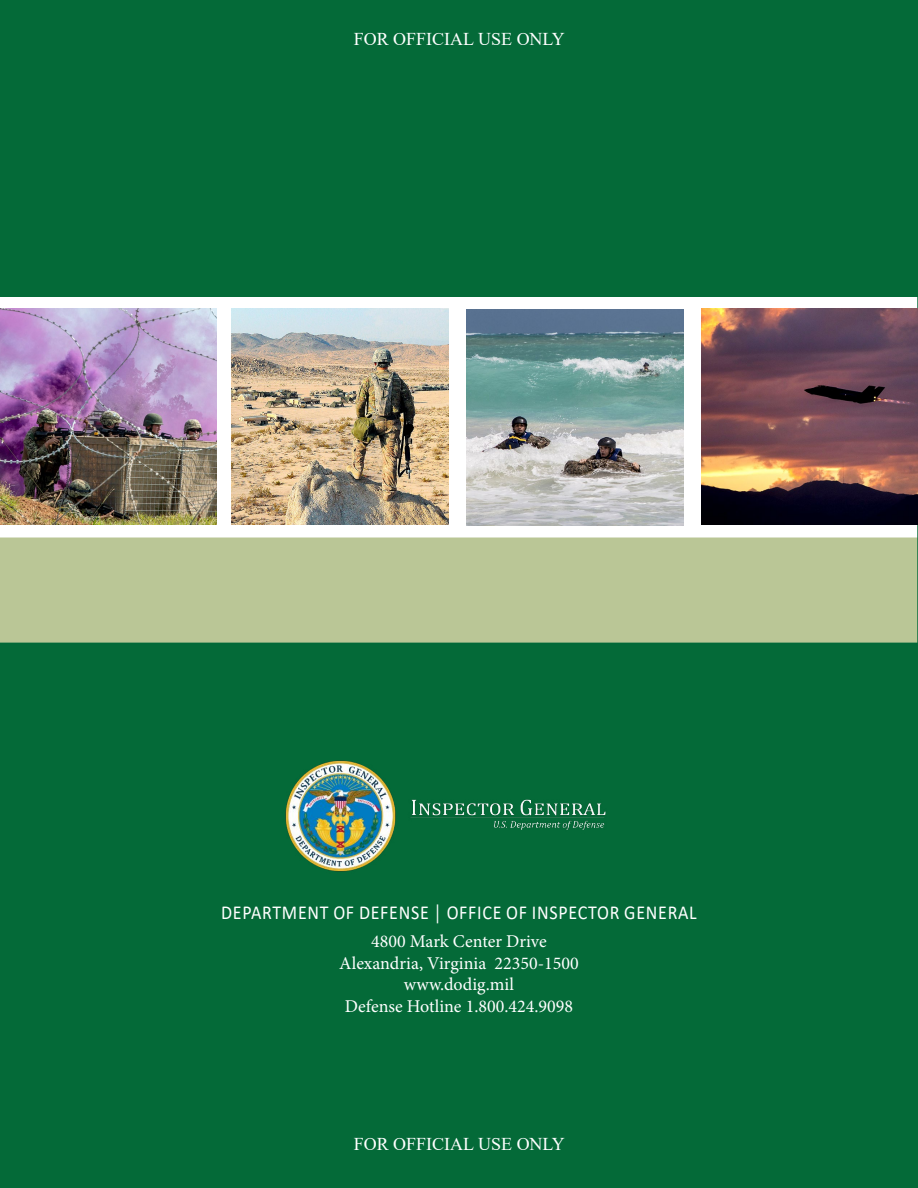
<style>
.page{position:relative;width:918px;height:1188px;background:#fff}
.page>*{position:absolute;margin:0;border:0;box-sizing:border-box;transform-origin:0 0}
.Cover_-_Core_Values{font:19.8px "Calibri";letter-spacing:.04em;color:#fff;scale:.91 1}
.t1{font:18px "Minion Pro";color:#fff}
.t2{font:18px "Times New Roman";color:#fff}
</style>
<div class="page">
<img style="left:0;top:0;width:918px;height:1188px">
<img style="left:54px;top:750px;width:810px;height:133px">
<img style="left:0;top:309px;width:217px;height:216px">
<img style="left:701px;top:309px;width:217px;height:216px">
<img style="left:231px;top:309px;width:218px;height:216px">
<img style="left:466px;top:309px;width:218px;height:216px">
<p class="t2" style="left:354px;top:26px;width:213px">FOR OFFICIAL USE ONLY</p>
<p class="Cover_-_Core_Values" style="left:221px;top:899px;width:524px">DEPARTMENT OF DEFENSE │ OFFICE OF INSPECTOR GENERAL</p>
<p class="t1" style="left:371px;top:929px;width:177px">4800 Mark Center Drive</p>
<p class="t1" style="left:339px;top:951px;width:241px">Alexandria, Virginia 22350-1500</p>
<p class="t1" style="left:404px;top:973px;width:112px">www.dodig.mil</p>
<p class="t1" style="left:345px;top:994px;width:230px">Defense Hotline 1.800.424.9098</p>
<p class="t2" style="left:354px;top:1131px;width:213px">FOR OFFICIAL USE ONLY</p>
</div>
